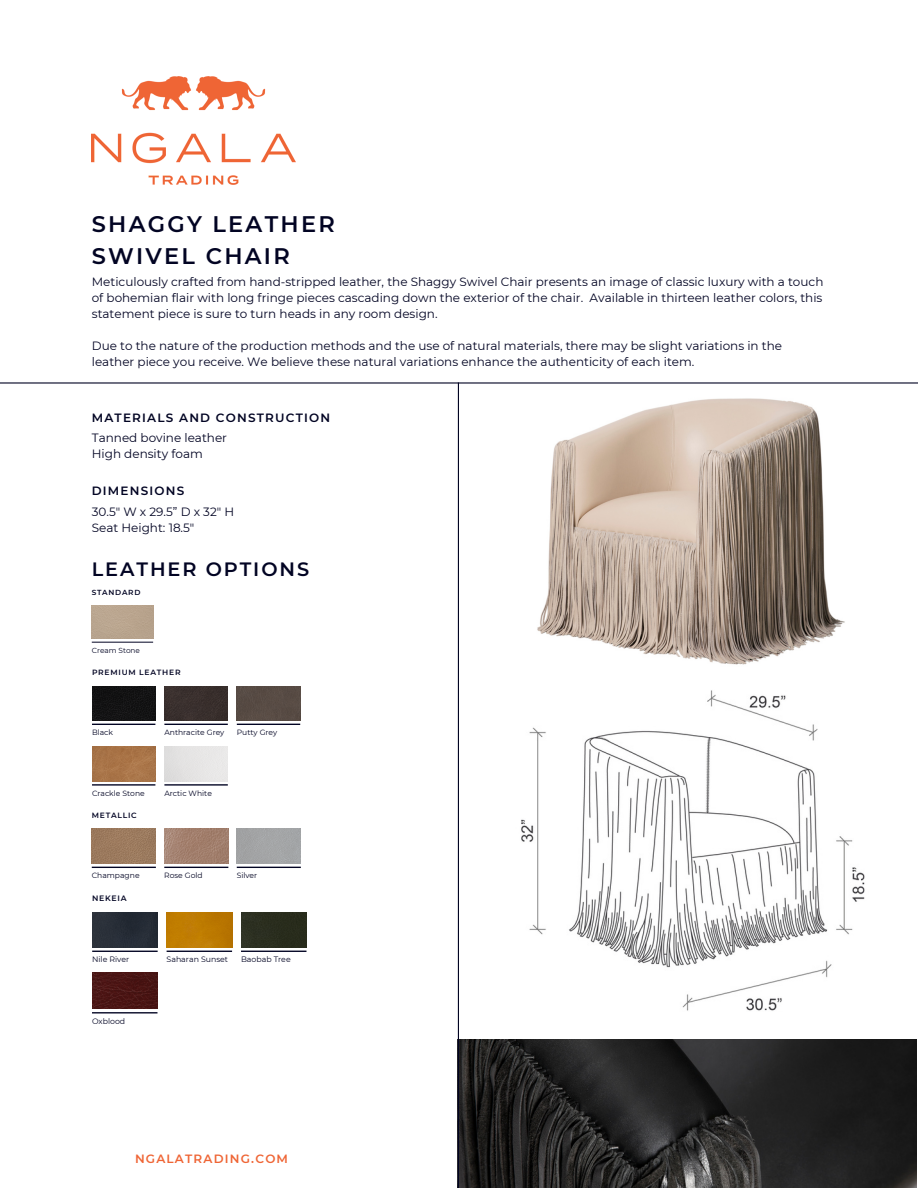
<style>
.page{position:relative;width:918px;height:1188px;background:#fff}
.page>*{position:absolute;margin:0;border:0;box-sizing:border-box;transform-origin:0 0}
.t1{font:600 22.5px "Montserrat";letter-spacing:.1em;color:#020423}
.t2{font:600 19.35px "Montserrat";letter-spacing:.1em;color:#020423}
.t3{font:12px/16px "Montserrat";color:#020423;text-align:justify}
.t4{font:600 12px "Montserrat";letter-spacing:.1em;color:#020423}
.t5{font:600 12px "Montserrat";letter-spacing:.1em;color:#ef6535}
.t6{font:7.8px "Montserrat";color:#020423}
.t7{font:600 7.8px "Montserrat";letter-spacing:.1em;color:#020423}
.t8{font:7.65px "Montserrat";color:#020423}
.t9{font:600 7.65px "Montserrat";letter-spacing:.1em;color:#020423}
.t10{font:7.35px "Montserrat";color:#020423}
.t11{font:600 7.35px "Montserrat";letter-spacing:.1em;color:#020423}
</style>
<div class="page">
<img style="left:92px;top:77px;width:203px;height:108px">
<img style="left:537px;top:398px;width:308px;height:267px">
<img style="left:459px;top:1040px;width:458px;height:148px">
<hr style="left:458px;top:382px;width:1px;height:806px;background:#020423">
<hr style="left:0;top:382px;width:918px;height:2px;background:#020423">
<hr style="left:92px;top:642px;width:61px;height:1px;background:#020423">
<img style="left:92px;top:829px;width:64px;height:34px">
<hr style="left:92px;top:867px;width:64px;height:1px;background:#020423">
<img style="left:164px;top:829px;width:64px;height:34px">
<hr style="left:164px;top:867px;width:64px;height:1px;background:#020423">
<div style="left:237px;top:829px;width:64px;height:34px;background:#a3a5a6"></div>
<hr style="left:237px;top:867px;width:64px;height:1px;background:#020423">
<div style="left:92px;top:686px;width:63px;height:35px;background:#131314"></div>
<hr style="left:92px;top:724px;width:63px;height:1px;background:#020423">
<div style="left:164px;top:686px;width:64px;height:35px;background:#392f2d"></div>
<hr style="left:164px;top:724px;width:64px;height:1px;background:#020423">
<div style="left:237px;top:686px;width:63px;height:35px;background:#584b44"></div>
<hr style="left:237px;top:724px;width:63px;height:1px;background:#020423">
<div style="left:92px;top:746px;width:63px;height:35px;background:#a97448"></div>
<hr style="left:92px;top:784px;width:63px;height:2px;background:#020423">
<hr style="left:164px;top:784px;width:64px;height:2px;background:#020423">
<img style="left:92px;top:973px;width:65px;height:36px">
<hr style="left:92px;top:1012px;width:65px;height:2px;background:#020423">
<div style="left:92px;top:912px;width:66px;height:35px;background:#272e37"></div>
<hr style="left:92px;top:951px;width:66px;height:1px;background:#020423">
<img style="left:167px;top:912px;width:65px;height:35px">
<hr style="left:167px;top:951px;width:65px;height:1px;background:#020423">
<div style="left:241px;top:912px;width:65px;height:35px;background:#2a2d1e"></div>
<hr style="left:241px;top:951px;width:65px;height:1px;background:#020423">
<img style="left:521px;top:690px;width:344px;height:321px">
<p class="t1" style="left:92px;top:210px;width:245px">SHAGGY LEATHER</p>
<p class="t1" style="left:92px;top:242px;width:200px">SWIVEL CHAIR</p>
<p class="t3" style="left:92px;top:274px;width:733px">Meticulously crafted from hand-stripped leather, the Shaggy Swivel Chair presents an image of classic luxury with a touch of bohemian flair with long fringe pieces cascading down the exterior of the chair. Available in thirteen leather colors, this statement piece is sure to turn heads in any room design.</p>
<p class="t3" style="left:92px;top:338px;width:692px">Due to the nature of the production methods and the use of natural materials, there may be slight variations in the leather piece you receive. We believe these natural variations enhance the authenticity of each item.</p>
<p class="t4" style="left:92px;top:410px;width:240px">MATERIALS AND CONSTRUCTION</p>
<p class="t3" style="left:92px;top:430px;width:137px">Tanned bovine leather</p>
<p class="t3" style="left:92px;top:446px;width:113px">High density foam</p>
<p class="t4" style="left:92px;top:484px;width:94px">DIMENSIONS</p>
<p class="t3" style="left:92px;top:503px;width:144px">30.5" W x 29.5” D x 32" H</p>
<p class="t3" style="left:92px;top:519px;width:104px">Seat Height: 18.5"</p>
<p class="t2" style="left:92px;top:557px;width:219px">LEATHER OPTIONS</p>
<p class="t11" style="left:92px;top:588px;width:50px">STANDARD</p>
<p class="t10" style="left:92px;top:646px;width:50px">Cream Stone</p>
<p class="t9" style="left:92px;top:668px;width:90px">PREMIUM LEATHER</p>
<p class="t8" style="left:92px;top:728px;width:23px">Black</p>
<p class="t8" style="left:164px;top:728px;width:62px">Anthracite Grey</p>
<p class="t8" style="left:237px;top:728px;width:42px">Putty Grey</p>
<p class="t8" style="left:92px;top:788px;width:54px">Crackle Stone</p>
<p class="t8" style="left:164px;top:788px;width:49px">Arctic White</p>
<p class="t9" style="left:92px;top:810px;width:47px">METALLIC</p>
<p class="t8" style="left:92px;top:871px;width:49px">Champagne</p>
<p class="t8" style="left:164px;top:871px;width:40px">Rose Gold</p>
<p class="t8" style="left:237px;top:871px;width:22px">Silver</p>
<p class="t7" style="left:92px;top:893px;width:36px">NEKEIA</p>
<p class="t6" style="left:92px;top:955px;width:39px">Nile River</p>
<p class="t6" style="left:167px;top:955px;width:63px">Saharan Sunset</p>
<p class="t6" style="left:241px;top:955px;width:51px">Baobab Tree</p>
<p class="t6" style="left:92px;top:1016px;width:35px">Oxblood</p>
<p class="t5" style="left:135px;top:1152px;width:155px">NGALATRADING.COM</p>
</div>
